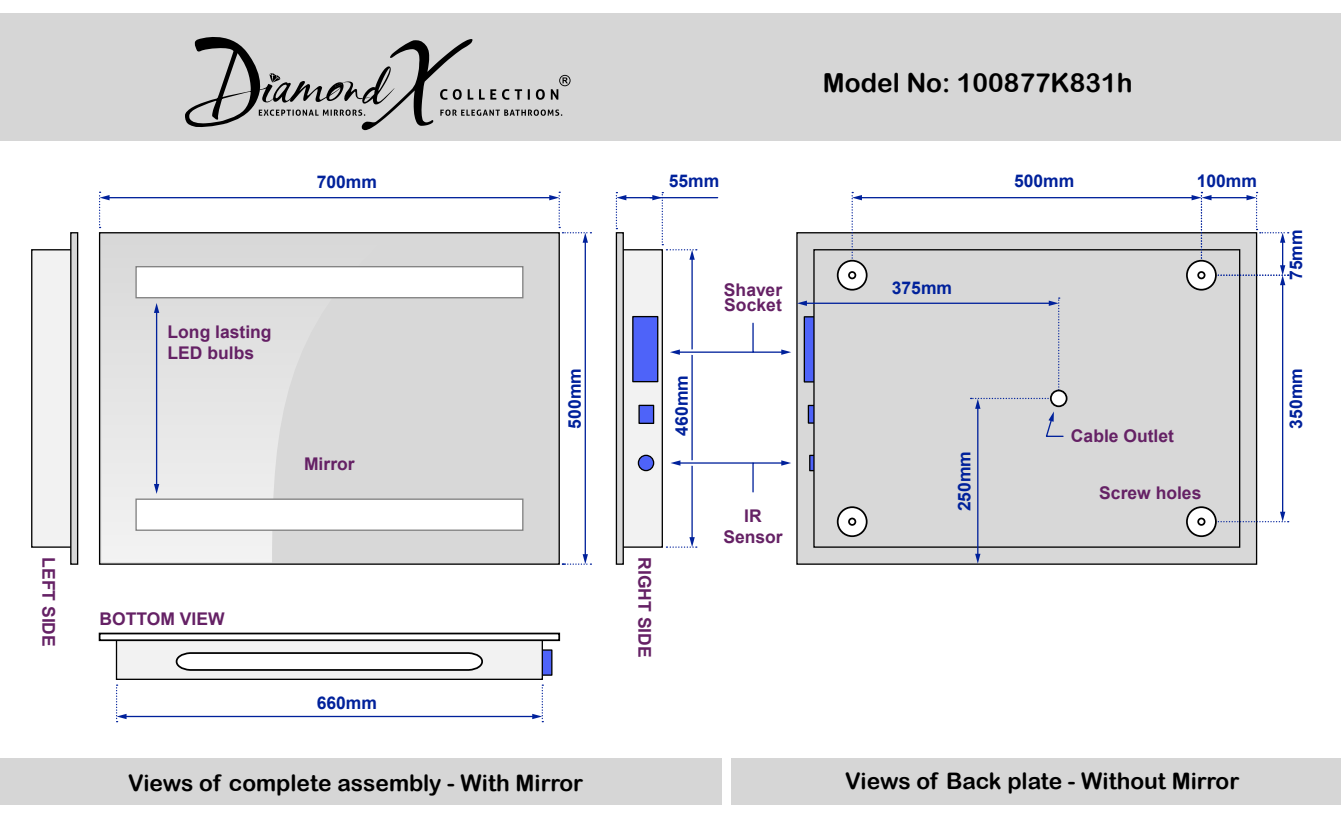
<style>
.page{position:relative;width:1341px;height:816px;background:#fff}
.page>*{position:absolute;margin:0;border:0;box-sizing:border-box;transform-origin:0 0}
.t1{font:26.25px "Arial Rounded MT Bold";color:#000}
.t2{font:22.75px "Arial Rounded MT Bold";color:#000}
.t3{font:700 17.5px/21px "Arial";color:#652165}
.t4{font:700 17.5px "Arial";color:#00219b}
</style>
<div class="page">
<div style="left:621px;top:249px;width:42px;height:298px;background:#f2f2f2;border:1px solid #000"></div>
<div style="left:616px;top:232px;width:8px;height:332px;background:#d8d8d8;border:1px solid #000"></div>
<div style="left:31px;top:249px;width:42px;height:298px;background:#f2f2f2;border:1px solid #000"></div>
<div style="left:70px;top:232px;width:8px;height:332px;background:#d8d8d8;border:1px solid #000"></div>
<svg style="left:638px;top:455px;width:16px;height:15px"></svg>
<div style="left:638px;top:454px;width:16px;height:17px;border:1px solid #000;border-radius:50%"></div>
<div style="left:632px;top:316px;width:26px;height:66px;background:#4e63f9;border:1px solid #000"></div>
<div style="left:638px;top:404px;width:16px;height:20px;background:#4e63f9;border:1px solid #000"></div>
<div style="left:99px;top:232px;width:461px;height:332px;background:#d8d8d8;border:1px solid #000"></div>
<svg style="left:101px;top:298px;width:288px;height:264px"></svg>
<div style="left:796px;top:232px;width:461px;height:332px;background:#d8d8d8;border:1px solid #000"></div>
<div style="left:804px;top:316px;width:12px;height:66px;background:#4e63f9;border:1px solid #000"></div>
<div style="left:808px;top:405px;width:8px;height:18px;background:#4e63f9;border:1px solid #000"></div>
<div style="left:809px;top:454px;width:7px;height:17px;background:#4e63f9;border:1px solid #000"></div>
<div style="left:813px;top:249px;width:427px;height:298px;background:#d8d8d8;border:1px solid #000"></div>
<div style="left:0;top:13px;width:1341px;height:128px;background:#d6d6d6"></div>
<div style="left:731px;top:758px;width:610px;height:46px;background:#d6d6d6"></div>
<div style="left:0;top:758px;width:722px;height:46px;background:#d6d6d6"></div>
<svg style="left:185px;top:37px;width:386px;height:93px"></svg>
<hr style="left:860px;top:197px;width:333px;height:1px;background:#00219b">
<hr style="left:1282px;top:283px;width:1px;height:230px;background:#00219b">
<svg style="left:1212px;top:511px;width:77px;height:11px"></svg>
<hr style="left:650px;top:197px;width:68px;height:1px;background:#00219b">
<hr style="left:585px;top:241px;width:1px;height:315px;background:#00219b">
<hr style="left:108px;top:197px;width:443px;height:1px;background:#00219b">
<svg style="left:562px;top:554px;width:29px;height:10px"></svg>
<hr style="left:805px;top:302px;width:246px;height:2px;background:#00219b">
<svg style="left:797px;top:300px;width:10px;height:6px"></svg>
<svg style="left:1192px;top:192px;width:97px;height:93px"></svg>
<hr style="left:125px;top:715px;width:409px;height:2px;background:#00219b">
<svg style="left:532px;top:684px;width:11px;height:38px"></svg>
<svg style="left:116px;top:684px;width:11px;height:38px"></svg>
<div style="left:540px;top:649px;width:13px;height:26px;background:#4e63f9;border:1px solid #000"></div>
<div style="left:116px;top:637px;width:427px;height:43px;background:#f2f2f2;border:1px solid #000"></div>
<div style="left:99px;top:632px;width:461px;height:9px;background:#fff;border:2px solid #000"></div>
<svg style="left:175px;top:652px;width:308px;height:19px"></svg>
<hr style="left:977px;top:407px;width:1px;height:148px;background:#00219b">
<svg style="left:971px;top:297px;width:93px;height:140px"></svg>
<svg style="left:975px;top:553px;width:5px;height:10px"></svg>
<div style="left:135px;top:266px;width:388px;height:32px;background:#fff;border:1px solid #808080"></div>
<div style="left:135px;top:498px;width:388px;height:33px;background:#fff;border:1px solid #808080"></div>
<svg style="left:549px;top:192px;width:42px;height:51px"></svg>
<svg style="left:99px;top:192px;width:11px;height:36px"></svg>
<div style="left:1187px;top:261px;width:29px;height:29px;background:#fff;border-radius:50%"></div>
<div style="left:1186px;top:260px;width:31px;height:30px;border:2px solid #000;border-radius:50%"></div>
<div style="left:1197px;top:271px;width:8px;height:8px;border:2px solid #000;border-radius:50%"></div>
<div style="left:1187px;top:507px;width:29px;height:29px;background:#fff;border-radius:50%"></div>
<div style="left:1186px;top:506px;width:31px;height:31px;border:2px solid #000;border-radius:50%"></div>
<div style="left:1197px;top:517px;width:8px;height:8px;border:2px solid #000;border-radius:50%"></div>
<div style="left:838px;top:261px;width:29px;height:29px;background:#fff;border-radius:50%"></div>
<div style="left:837px;top:260px;width:31px;height:30px;border:2px solid #000;border-radius:50%"></div>
<svg style="left:849px;top:192px;width:13px;height:86px"></svg>
<div style="left:848px;top:271px;width:8px;height:8px;border:2px solid #000;border-radius:50%"></div>
<div style="left:838px;top:507px;width:29px;height:29px;background:#fff;border-radius:50%"></div>
<div style="left:837px;top:506px;width:31px;height:31px;border:2px solid #000;border-radius:50%"></div>
<div style="left:848px;top:517px;width:8px;height:8px;border:2px solid #000;border-radius:50%"></div>
<div style="left:1051px;top:390px;width:16px;height:16px;background:#fff;border-radius:50%"></div>
<div style="left:1050px;top:389px;width:18px;height:18px;border:2px solid #000;border-radius:50%"></div>
<hr style="left:691px;top:258px;width:2px;height:281px;background:#00219b">
<svg style="left:666px;top:537px;width:31px;height:10px"></svg>
<svg style="left:616px;top:192px;width:81px;height:68px"></svg>
<svg style="left:752px;top:322px;width:39px;height:33px"></svg>
<hr style="left:156px;top:311px;width:1px;height:175px;background:#00219b">
<svg style="left:154px;top:303px;width:5px;height:10px"></svg>
<svg style="left:154px;top:484px;width:5px;height:10px"></svg>
<svg style="left:689px;top:460px;width:6px;height:6px"></svg>
<hr style="left:678px;top:351px;width:75px;height:2px;background:#00219b">
<svg style="left:670px;top:349px;width:10px;height:6px"></svg>
<svg style="left:752px;top:460px;width:39px;height:33px"></svg>
<hr style="left:679px;top:462px;width:74px;height:1px;background:#00219b">
<svg style="left:671px;top:460px;width:9px;height:5px"></svg>
<p class="t3" style="left:59px;top:557px;width:91px;rotate:90deg">LEFT SIDE</p>
<h1 class="t1" style="left:823px;top:67px;width:311px">Model No: 100877K831h</h1>
<p class="t3" style="left:168px;top:321px;width:106px">Long lasting<br>LED bulbs</p>
<p class="t3" style="left:100px;top:608px;width:127px">BOTTOM VIEW</p>
<p class="t4" style="left:317px;top:170px;width:62px">700mm</p>
<p class="t4" style="left:1014px;top:168px;width:62px">500mm</p>
<p class="t4" style="left:669px;top:168px;width:52px">55mm</p>
<p class="t4" style="left:1197px;top:168px;width:62px">100mm</p>
<p class="t3" style="left:724px;top:282px;width:60px;line-height:15.8px">Shaver<br>Socket</p>
<p class="t4" style="left:892px;top:276px;width:62px">375mm</p>
<p class="t4" style="left:1284px;top:280px;width:52px;rotate:-90deg">75mm</p>
<p class="t3" style="left:304px;top:453px;width:52px">Mirror</p>
<p class="t4" style="left:317px;top:690px;width:62px">660mm</p>
<p class="t4" style="left:562px;top:428px;width:62px;rotate:-90deg">500mm</p>
<p class="t4" style="left:1284px;top:428px;width:62px;rotate:-90deg">350mm</p>
<p class="t4" style="left:952px;top:511px;width:62px;rotate:-90deg">250mm</p>
<p class="t4" style="left:669px;top:435px;width:62px;rotate:-90deg">460mm</p>
<p class="t3" style="left:1071px;top:425px;width:105px">Cable Outlet</p>
<p class="t3" style="left:1099px;top:482px;width:104px">Screw holes</p>
<p class="t3" style="left:723px;top:505px;width:61px;text-align:center">IR<br>Sensor</p>
<p class="t3" style="left:655px;top:557px;width:102px;rotate:90deg">RIGHT SIDE</p>
<h2 class="t2" style="left:128px;top:769px;width:457px">Views of complete assembly - With Mirror</h2>
<h2 class="t2" style="left:845px;top:767px;width:396px">Views of Back plate - Without Mirror</h2>
</div>
